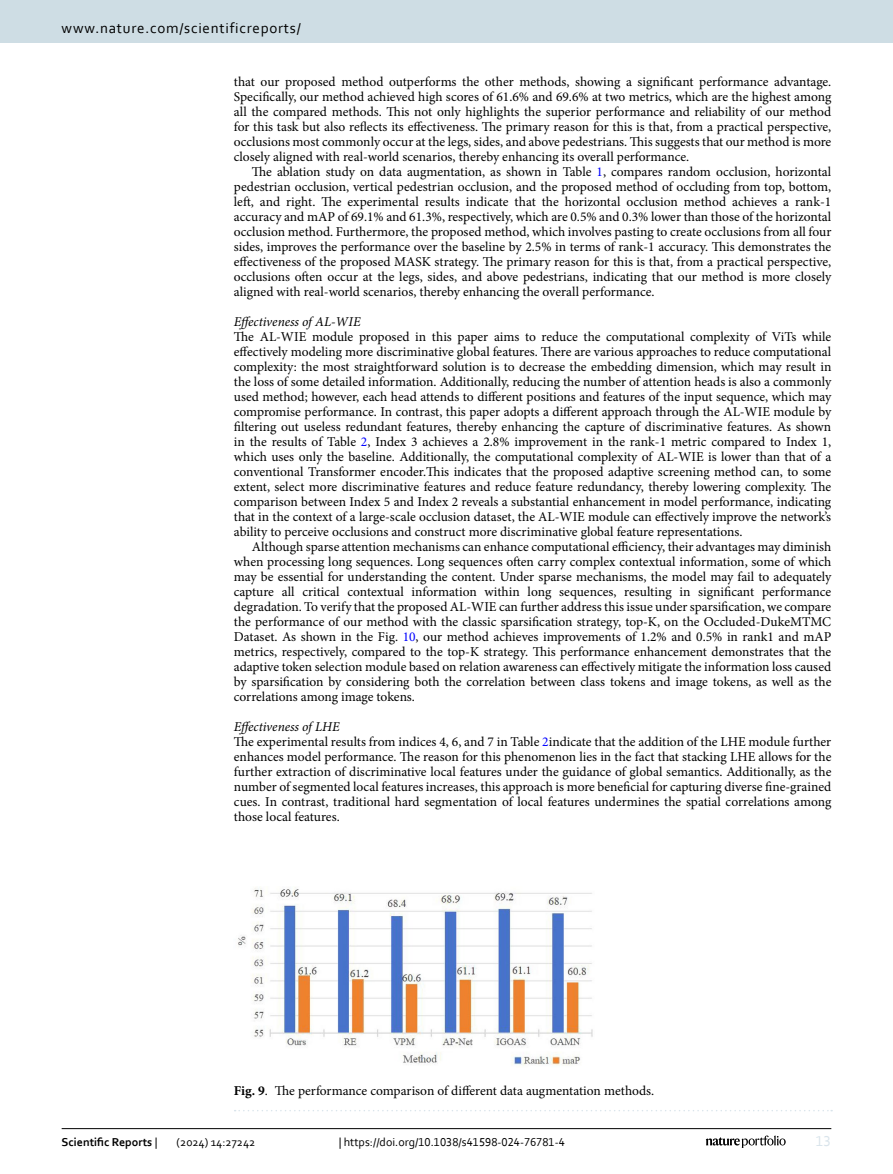
<style>
.page{position:relative;width:893px;height:1174px;background:#fff}
.page>*{position:absolute;margin:0;border:0;box-sizing:border-box;transform-origin:0 0}
.t1{font:15px "Corbel";letter-spacing:.05em;color:#000}
.t2{font:15px "Corbel";color:#d9e4eb}
.Body_Text_Indent{font:13.5px/15px "Minion Pro";letter-spacing:-.005em;color:#000;text-align:justify}
.Body_Text{font:13.5px/15px "Minion Pro";color:#000;text-align:justify}
.Figure_Caption{font:13.5px "Minion Pro";color:#000}
.Head_3{font:italic 13.5px "Minion Pro";letter-spacing:-.005em;color:#000}
.t3{font:12px "Corbel";color:#000}
.t4{font:700 12px "Corbel";color:#000}
.s1{color:#00f}
.s2{font-weight:700}
.s3{font-weight:400}
</style>
<div class="page">
<img style="left:238px;top:888px;width:355px;height:178px">
<svg style="left:235px;top:1110px;width:597px;height:1px"></svg>
<hr style="left:62px;top:1128px;width:769px;height:1px;background:#000">
<svg style="left:706px;top:1135px;width:80px;height:12px"></svg>
<div style="left:0;top:0;width:893px;height:43px;background:#cedde4"></div>
<p class="t1" style="left:62px;top:18px;width:241px">www.nature.com/scientificreports/</p>
<p class="Body_Text_Indent" style="left:234px;top:74px;width:599px">that our proposed method outperforms the other methods, showing a significant performance advantage.<br>Specifically, our method achieved high scores of 61.6% and 69.6% at two metrics, which are the highest among all the compared methods. This not only highlights the superior performance and reliability of our method for this task but also reflects its effectiveness. The primary reason for this is that, from a practical perspective, occlusions most commonly occur at the legs, sides, and above pedestrians. This suggests that our method is more closely aligned with real-world scenarios, thereby enhancing its overall performance.</p>
<p class="Body_Text_Indent" style="left:234px;top:164px;width:599px;text-indent:18px">The ablation study on data augmentation, as shown in Table <span class="s1">1</span>, compares random occlusion, horizontal pedestrian occlusion, vertical pedestrian occlusion, and the proposed method of occluding from top, bottom, left, and right. The experimental results indicate that the horizontal occlusion method achieves a rank-1 accuracy and mAP of 69.1% and 61.3%, respectively, which are 0.5% and 0.3% lower than those of the horizontal occlusion method. Furthermore, the proposed method, which involves pasting to create occlusions from all four sides, improves the performance over the baseline by 2.5% in terms of rank-1 accuracy. This demonstrates the effectiveness of the proposed MASK strategy. The primary reason for this is that, from a practical perspective, occlusions often occur at the legs, sides, and above pedestrians, indicating that our method is more closely aligned with real-world scenarios, thereby enhancing the overall performance.</p>
<p class="Head_3" style="left:234px;top:312px;width:128px">Effectiveness of AL-WIE</p>
<p class="Body_Text" style="left:234px;top:329px;width:599px">The AL-WIE module proposed in this paper aims to reduce the computational complexity of ViTs while effectively modeling more discriminative global features. There are various approaches to reduce computational complexity: the most straightforward solution is to decrease the embedding dimension, which may result in the loss of some detailed information. Additionally, reducing the number of attention heads is also a commonly used method; however, each head attends to different positions and features of the input sequence, which may compromise performance. In contrast, this paper adopts a different approach through the AL-WIE module by filtering out useless redundant features, thereby enhancing the capture of discriminative features. As shown in the results of Table <span class="s1">2</span>, Index 3 achieves a 2.8% improvement in the rank-1 metric compared to Index 1, which uses only the baseline. Additionally, the computational complexity of AL-WIE is lower than that of a conventional Transformer encoder.This indicates that the proposed adaptive screening method can, to some extent, select more discriminative features and reduce feature redundancy, thereby lowering complexity. The comparison between Index 5 and Index 2 reveals a substantial enhancement in model performance, indicating that in the context of a large-scale occlusion dataset, the AL-WIE module can effectively improve the network’s ability to perceive occlusions and construct more discriminative global feature representations.</p>
<p class="Body_Text_Indent" style="left:234px;top:539px;width:599px;text-indent:18px">Although sparse attention mechanisms can enhance computational efficiency, their advantages may diminish when processing long sequences. Long sequences often carry complex contextual information, some of which may be essential for understanding the content. Under sparse mechanisms, the model may fail to adequately capture all critical contextual information within long sequences, resulting in significant performance degradation. To verify that the proposed AL-WIE can further address this issue under sparsification, we compare the performance of our method with the classic sparsification strategy, top-K, on the Occluded-DukeMTMC Dataset. As shown in the Fig. <span class="s1">10</span>, our method achieves improvements of 1.2% and 0.5% in rank1 and mAP metrics, respectively, compared to the top-K strategy. This performance enhancement demonstrates that the adaptive token selection module based on relation awareness can effectively mitigate the information loss caused by sparsification by considering both the correlation between class tokens and image tokens, as well as the correlations among image tokens.</p>
<p class="Head_3" style="left:234px;top:717px;width:107px">Effectiveness of LHE</p>
<p class="Body_Text" style="left:234px;top:734px;width:599px">The experimental results from indices 4, 6, and 7 in Table <span class="s1">2</span>indicate that the addition of the LHE module further enhances model performance. The reason for this phenomenon lies in the fact that stacking LHE allows for the further extraction of discriminative local features under the guidance of global semantics. Additionally, as the number of segmented local features increases, this approach is more beneficial for capturing diverse fine-grained cues. In contrast, traditional hard segmentation of local features undermines the spatial correlations among those local features.</p>
<p class="Figure_Caption" style="left:234px;top:1082px;width:422px"><span class="s2">Fig. 9</span>. The performance comparison of different data augmentation methods.</p>
<p class="t4" style="left:62px;top:1134px;width:97px">Scientific Reports <span class="s3">|</span></p>
<p class="t3" style="left:177px;top:1134px;width:80px">(2024) 14:27242</p>
<p class="t3" style="left:339px;top:1134px;width:228px">| https://doi.org/10.1038/s41598-024-76781-4</p>
<p class="t2" style="left:816px;top:1132px;width:17px">13</p>
</div>
